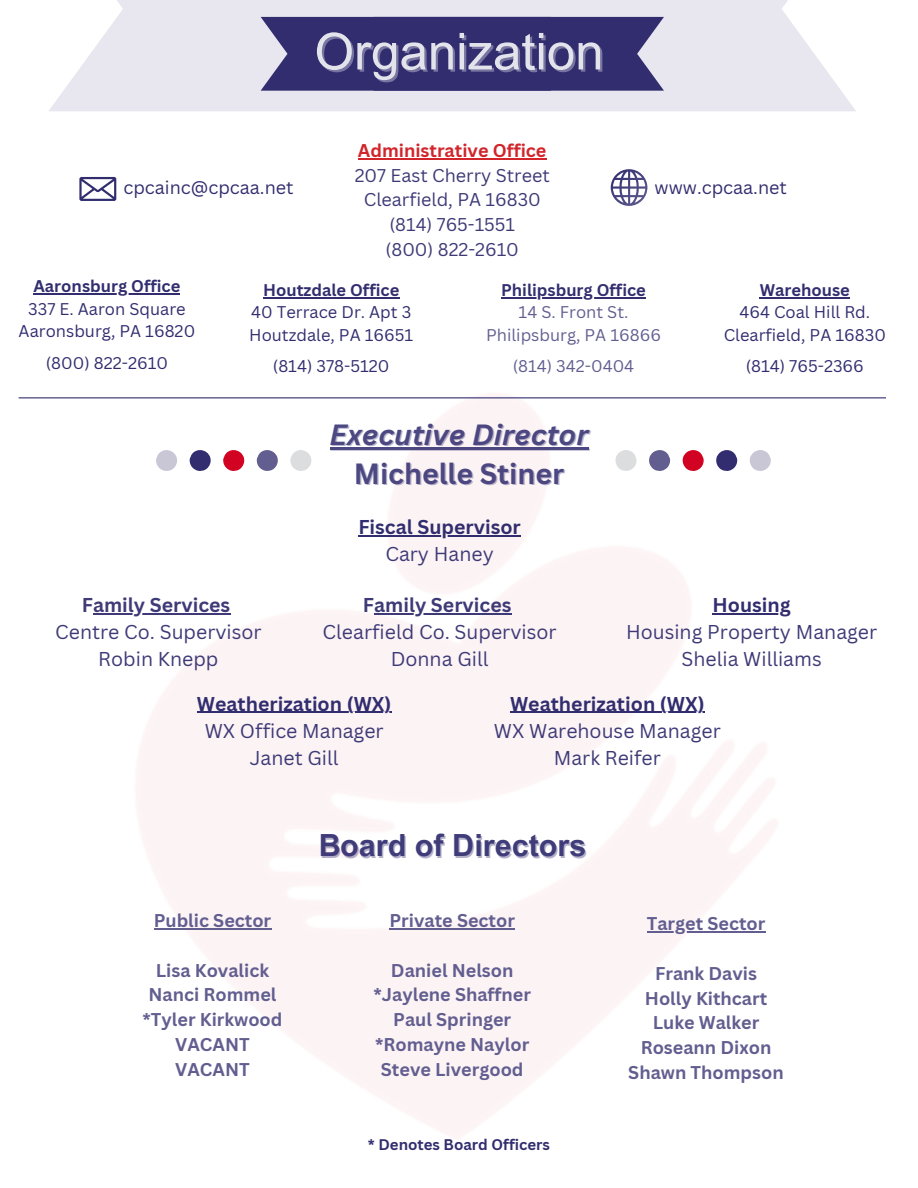
<style>
.page{position:relative;width:918px;height:1188px;background:#fff}
.page>*{position:absolute;margin:0;border:0;box-sizing:border-box;transform-origin:0 0}
.t1{font:51px "Arial MT Pro";color:#fff}
.t2{font:700 30.6px "Arial MT Pro";color:#322e6f}
.t3{font:italic 700 28.5px "Canva Sans";color:#312d6f}
.t4{font:700 28.5px "Canva Sans";color:#312d6f}
.t5{font:19.5px/27px "Canva Sans";color:#3e3a77;text-align:center}
.t6{font:700 19.5px "Canva Sans";color:#3e3a77}
.t7{font:700 19.5px/27px "Canva Sans";color:#312d6f;text-align:center}
.t8{font:700 18px/24.8px "Canva Sans";color:#625e90;text-align:center}
.t9{font:18px/24.8px "Canva Sans";color:#3e3a77;text-align:center}
.t10{font:18px "Canva Sans";color:#322e6f}
.t11{font:16.5px "Canva Sans";color:#312d6f}
.t12{font:16.5px "Canva Sans";color:#625e90}
.t13{font:700 16.5px "Canva Sans";color:#312d6f}
.t14{font:700 16.5px "Canva Sans";color:#322e6f}
.t15{font:700 15px "Canva Sans";color:#312d6f}
.s1{font-weight:700;color:#d2252b}
.s2{font-weight:400;color:#3e3a77}
.s3{font-weight:700;color:#312d6f}
</style>
<div class="page">
<svg style="left:79px;top:177px;width:37px;height:24px"></svg>
<svg style="left:611px;top:169px;width:37px;height:37px"></svg>
<img style="left:18px;top:394px;width:868px;height:745px">
<hr style="left:19px;top:397px;width:867px;height:1px;background:#312d6f">
<svg style="left:49px;top:0;width:807px;height:111px;background:#ebeaf1"></svg>
<svg style="left:261px;top:17px;width:403px;height:74px;background:#3d3977"></svg>
<svg style="left:156px;top:450px;width:21px;height:21px"></svg>
<svg style="left:190px;top:450px;width:21px;height:21px"></svg>
<svg style="left:223px;top:450px;width:21px;height:21px"></svg>
<svg style="left:290px;top:450px;width:21px;height:21px"></svg>
<svg style="left:257px;top:450px;width:21px;height:21px"></svg>
<hr style="left:358px;top:158px;width:189px;height:1px;background:#d2252b">
<hr style="left:33px;top:293px;width:147px;height:1px;background:#312d6f">
<hr style="left:263px;top:297px;width:136px;height:1px;background:#312d6f">
<hr style="left:501px;top:297px;width:145px;height:1px;background:#322e6f">
<hr style="left:760px;top:297px;width:90px;height:1px;background:#312d6f">
<img style="left:329px;top:415px;width:263px;height:78px">
<hr style="left:330px;top:447px;width:258px;height:2px;background:#312d6f">
<hr style="left:358px;top:536px;width:163px;height:1px;background:#312d6f">
<hr style="left:713px;top:613px;width:78px;height:2px;background:#312d6f">
<hr style="left:93px;top:613px;width:137px;height:2px;background:#3e3a77">
<hr style="left:374px;top:613px;width:137px;height:2px;background:#3e3a77">
<hr style="left:197px;top:712px;width:194px;height:1px;background:#312d6f">
<hr style="left:510px;top:712px;width:195px;height:1px;background:#312d6f">
<hr style="left:154px;top:928px;width:117px;height:1px;background:#625e90">
<hr style="left:390px;top:928px;width:125px;height:1px;background:#625e90">
<hr style="left:647px;top:932px;width:119px;height:1px;background:#625e90">
<svg style="left:750px;top:450px;width:21px;height:21px"></svg>
<svg style="left:716px;top:450px;width:21px;height:21px"></svg>
<svg style="left:683px;top:450px;width:21px;height:21px"></svg>
<svg style="left:616px;top:450px;width:21px;height:21px"></svg>
<svg style="left:649px;top:450px;width:21px;height:21px"></svg>
<h1 class="t1" style="left:315px;top:32px;width:290px">Organization</h1>
<p class="t9" style="left:355px;top:137px;width:197px"><span class="s1">Administrative Office<br></span>207 East Cherry Street<br>Clearfield, PA 16830 (814) 765-1551<br>(800) 822-2610</p>
<p class="t10" style="left:123px;top:175px;width:172px">cpcainc@cpcaa.net</p>
<p class="t10" style="left:655px;top:175px;width:134px">www.cpcaa.net</p>
<p class="t13" style="left:33px;top:275px;width:148px">Aaronsburg Office</p>
<p class="t11" style="left:28px;top:297px;width:159px">337 E. Aaron Square</p>
<h1 class="t11" style="left:19px;top:320px;width:178px">Aaronsburg, PA 16820</h1>
<p class="t11" style="left:46px;top:351px;width:124px">(800) 822-2610</p>
<h4 class="t13" style="left:263px;top:278px;width:138px">Houtzdale Office</h4>
<h4 class="t11" style="left:251px;top:301px;width:162px">40 Terrace Dr. Apt 3</h4>
<p class="t11" style="left:249px;top:323px;width:166px">Houtzdale, PA 16651</p>
<h4 class="t11" style="left:273px;top:355px;width:118px">(814) 378-5120</h4>
<p class="t14" style="left:501px;top:278px;width:146px">Philipsburg Office</p>
<p class="t12" style="left:519px;top:301px;width:111px">14 S. Front St.</p>
<p class="t12" style="left:486px;top:323px;width:176px">Philipsburg, PA 16866</p>
<p class="t12" style="left:513px;top:355px;width:123px">(814) 342-0404</p>
<h3 class="t3" style="left:330px;top:414px;width:260px">Executive Director</h3>
<h3 class="t4" style="left:354px;top:454px;width:212px">Michelle Stiner</h3>
<p class="t7" style="left:358px;top:513px;width:164px">Fiscal Supervisor<br><span class="s2">Cary Haney</span></p>
<p class="t13" style="left:760px;top:278px;width:92px">Warehouse</p>
<p class="t11" style="left:739px;top:301px;width:132px">464 Coal Hill Rd.</p>
<p class="t11" style="left:724px;top:323px;width:164px">Clearfield, PA 16830</p>
<p class="t11" style="left:746px;top:355px;width:120px">(814) 765-2366</p>
<p class="t5" style="left:626px;top:591px;width:253px"><span class="s3">Housing<br></span>Housing Property Manager<br>Shelia Williams</p>
<p class="t6" style="left:82px;top:591px;width:150px">Family Services</p>
<p class="t5" style="left:55px;top:618px;width:208px">Centre Co. Supervisor<br>Robin Knepp</p>
<p class="t6" style="left:363px;top:591px;width:150px">Family Services</p>
<p class="t5" style="left:323px;top:618px;width:235px">Clearfield Co. Supervisor<br>Donna Gill</p>
<p class="t5" style="left:197px;top:690px;width:196px"><span class="s3">Weatherization (WX)<br></span>WX Office Manager<br>Janet Gill</p>
<p class="t5" style="left:494px;top:690px;width:228px"><span class="s3">Weatherization (WX)<br></span>WX Warehouse Manager<br>Mark Reifer</p>
<h2 class="t8" style="left:154px;top:908px;width:119px">Public Sector</h2>
<p class="t8" style="left:142px;top:957px;width:142px">Lisa Kovalick<br>Nanci Rommel *Tyler Kirkwood<br>VACANT<br>VACANT</p>
<h2 class="t2" style="left:318px;top:834px;width:270px">Board of Directors</h2>
<h4 class="t8" style="left:390px;top:908px;width:127px">Private Sector</h4>
<h4 class="t8" style="left:373px;top:957px;width:159px">Daniel Nelson *Jaylene Shaffner<br>Paul Springer *Romayne Naylor<br>Steve Livergood</h4>
<h4 class="t15" style="left:368px;top:1134px;width:184px">* Denotes Board Officers</h4>
<h4 class="t8" style="left:647px;top:911px;width:120px">Target Sector</h4>
<h4 class="t8" style="left:628px;top:961px;width:157px">Frank Davis<br>Holly Kithcart<br>Luke Walker<br>Roseann Dixon<br>Shawn Thompson</h4>
</div>
